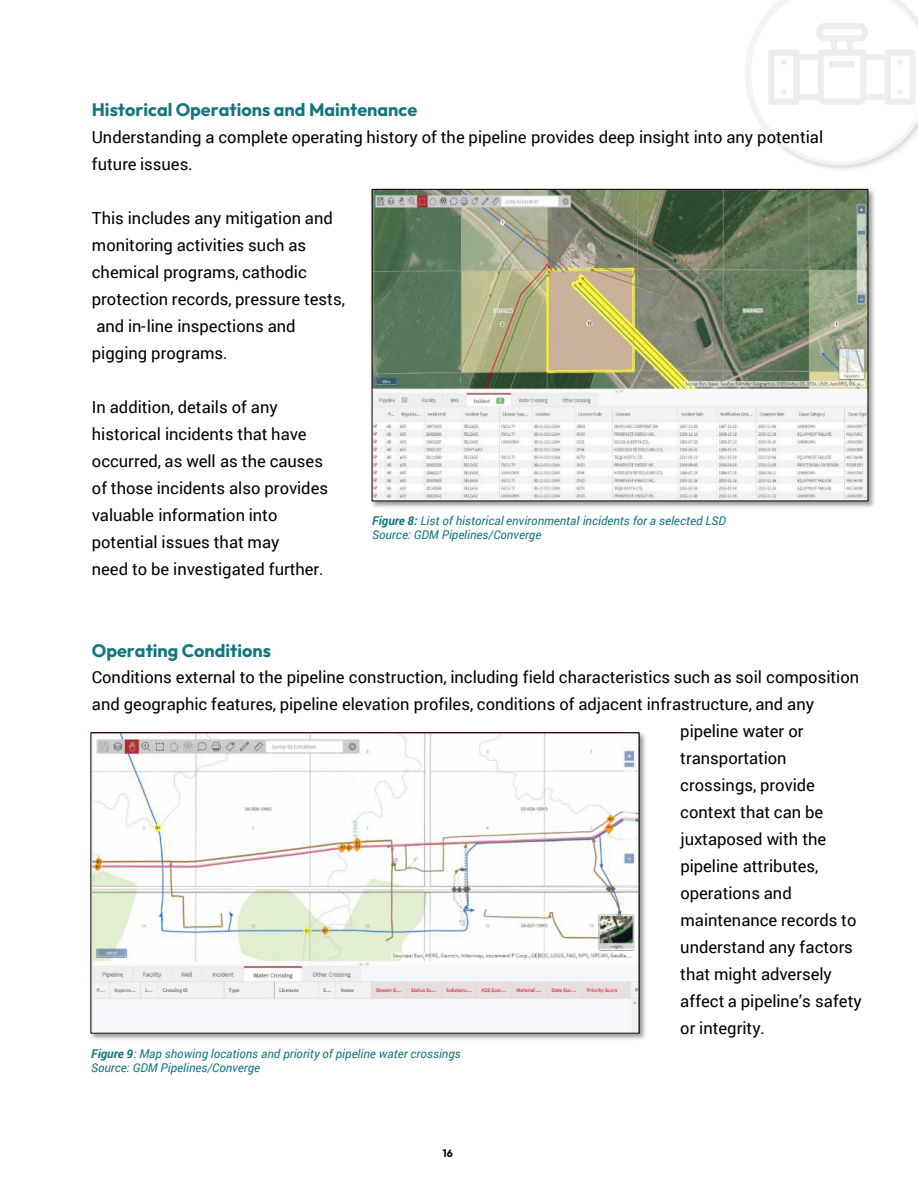
<style>
.page{position:relative;width:918px;height:1188px;background:#fff}
.page>*{position:absolute;margin:0;border:0;box-sizing:border-box;transform-origin:0 0}
.t1{font:700 18px "Outfit";color:#15757d}
.t2{font:16.65px "Roboto";color:#000}
.t3{font:16.5px/27px "Roboto";color:#000}
.t4{font:italic 12px/14.4px "Roboto";color:#15757d}
.t5{font:700 10.5px "Outfit";color:#000}
.s1{font-weight:700}
</style>
<div class="page">
<svg style="left:745px;top:11px;width:173px;height:157px"></svg>
<img style="left:769px;top:0;width:146px;height:143px">
<img style="left:90px;top:732px;width:556px;height:308px">
<img style="left:93px;top:735px;width:544px;height:296px">
<img style="left:371px;top:188px;width:504px;height:320px">
<img style="left:374px;top:191px;width:492px;height:308px">
<div style="left:372px;top:189px;width:496px;height:312px;border:1px solid #000"></div>
<p class="t1" style="left:92px;top:99px;width:327px">Historical Operations and Maintenance</p>
<p class="t3" style="left:92px;top:123px;width:733px">Understanding a complete operating history of the pipeline provides deep insight into any potential future issues.</p>
<p class="t3" style="left:92px;top:204px;width:242px">This includes any mitigation and monitoring activities such as chemical programs, cathodic</p>
<p class="t2" style="left:92px;top:287px;width:255px">protection records, pressure tests,</p>
<p class="t3" style="left:92px;top:312px;width:205px">and in-line inspections and pigging programs.</p>
<p class="t3" style="left:92px;top:393px;width:238px">In addition, details of any historical incidents that have occurred, as well as the causes of those incidents also provides</p>
<p class="t2" style="left:92px;top:503px;width:187px">valuable information into</p>
<p class="t3" style="left:92px;top:528px;width:233px">potential issues that may<br>need to be investigated further.</p>
<p class="t1" style="left:92px;top:640px;width:181px">Operating Conditions</p>
<p class="t4" style="left:372px;top:513px;width:355px"><span class="s1">Figure 8:</span> List of historical environmental incidents for a selected LSD<br>Source: GDM Pipelines/Converge</p>
<p class="t3" style="left:92px;top:663px;width:769px">Conditions external to the pipeline construction, including field characteristics such as soil composition and geographic features, pipeline elevation profiles, conditions of adjacent infrastructure, and any</p>
<p class="t4" style="left:91px;top:1046px;width:371px"><span class="s1">Figure 9</span>: Map showing locations and priority of pipeline water crossings<br>Source: GDM Pipelines/Converge</p>
<p class="t5" style="left:443px;top:1147px;width:11px">16</p>
<p class="t2" style="left:680px;top:719px;width:125px">pipeline water or</p>
<p class="t3" style="left:680px;top:744px;width:178px">transportation crossings, provide context that can be juxtaposed with the pipeline attributes, operations and maintenance records to</p>
<p class="t2" style="left:680px;top:935px;width:174px">understand any factors</p>
<p class="t3" style="left:680px;top:960px;width:183px">that might adversely affect a pipeline’s safety or integrity.</p>
</div>
